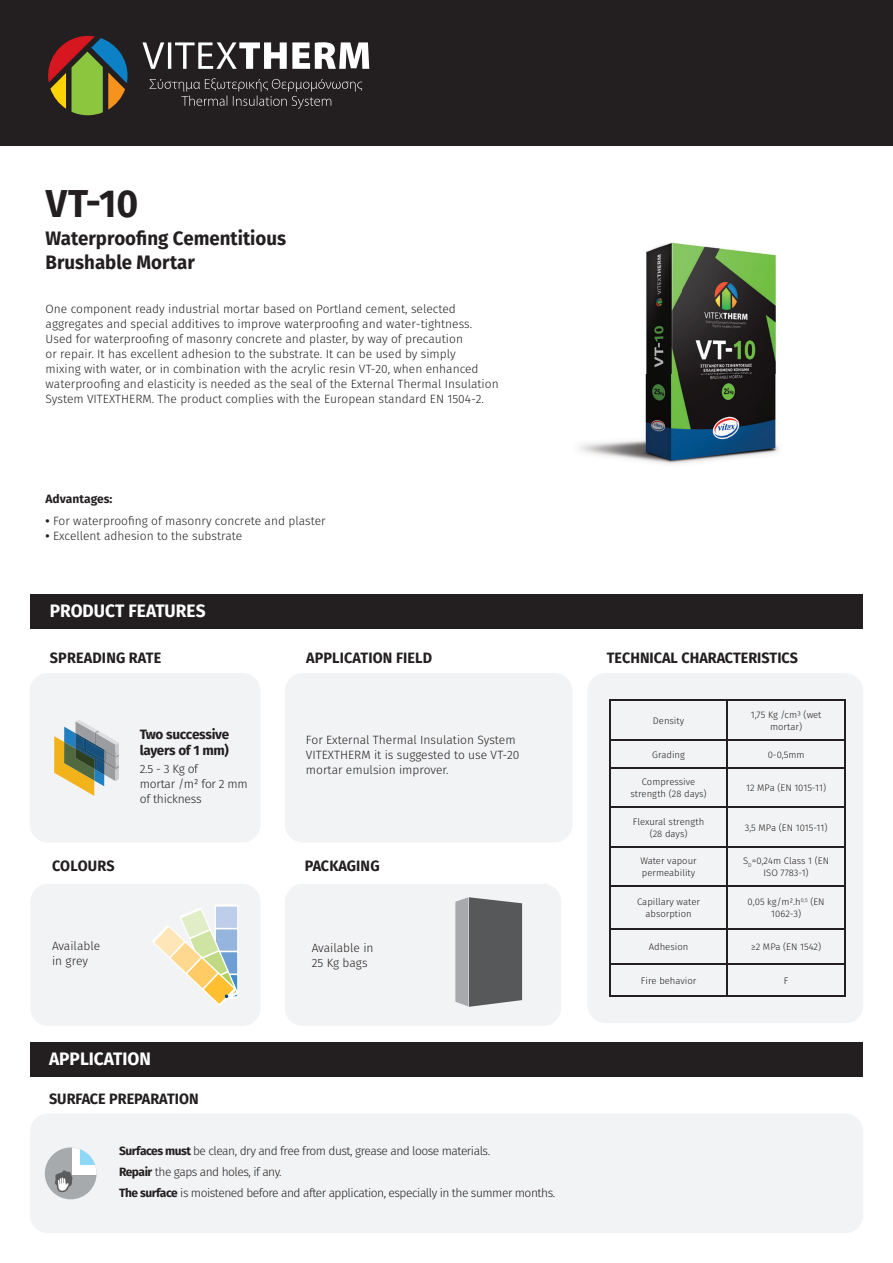
<style>
.page{position:relative;width:893px;height:1263px;background:#fff}
.page>*{position:absolute;margin:0;border:0;box-sizing:border-box;transform-origin:0 0}
.t1{font:700 38.85px "Fira Sans";color:#231f20;scale:.96 1}
.t2{font:700 19.5px/23.4px "Fira Sans";color:#231f20;scale:.96 1}
.t3{font:700 18px "Fira Sans";color:#fff;scale:.96 1}
.t4{font:700 15px "Fira Sans";color:#231f20;scale:.96 1}
.t5{font:700 13.5px/16.5px "Fira Sans";letter-spacing:-.02em;color:#231f20}
.t6{font:300 12px/15px "Fira Sans";color:#231f20}
.t7{font:300 12px/21px "Fira Sans";letter-spacing:-.04em;color:#231f20}
.t8{font:300 12px/15px "Fira Sans";letter-spacing:-.02em;color:#231f20}
.t9{font:700 12px "Fira Sans";color:#231f20}
.t10{font:300 9.45px/11.9px "Fira Sans";color:#231f20;text-align:center}
.s1{font-weight:700}
</style>
<div class="page">
<div style="left:30px;top:594px;width:833px;height:34px;background:#231f20"></div>
<div style="left:30px;top:673px;width:230px;height:169px;background:#f2f3f4;border-radius:18px"></div>
<div style="left:285px;top:673px;width:287px;height:169px;background:#f2f3f4;border-radius:18px"></div>
<div style="left:0;top:0;width:893px;height:145px;background:#231f20"></div>
<svg style="left:142px;top:42px;width:227px;height:27px"></svg>
<svg style="left:149px;top:78px;width:213px;height:31px"></svg>
<svg style="left:48px;top:36px;width:80px;height:79px"></svg>
<div style="left:30px;top:1042px;width:833px;height:34px;background:#231f20"></div>
<div style="left:587px;top:673px;width:276px;height:350px;background:#f2f3f4;border-radius:18px"></div>
<hr style="left:609px;top:700px;width:118px;height:1px;background:#231f20">
<hr style="left:609px;top:701px;width:1px;height:38px;background:#231f20">
<hr style="left:727px;top:700px;width:118px;height:1px;background:#231f20">
<hr style="left:727px;top:701px;width:1px;height:38px;background:#231f20">
<hr style="left:844px;top:701px;width:1px;height:38px;background:#231f20">
<hr style="left:609px;top:739px;width:118px;height:1px;background:#231f20">
<svg style="left:609px;top:740px;width:1px;height:27px"></svg>
<hr style="left:727px;top:739px;width:118px;height:1px;background:#231f20">
<svg style="left:727px;top:740px;width:1px;height:27px"></svg>
<svg style="left:844px;top:740px;width:1px;height:27px"></svg>
<hr style="left:609px;top:767px;width:118px;height:1px;background:#231f20">
<hr style="left:609px;top:768px;width:1px;height:39px;background:#231f20">
<hr style="left:727px;top:767px;width:118px;height:1px;background:#231f20">
<hr style="left:727px;top:768px;width:1px;height:39px;background:#231f20">
<hr style="left:844px;top:768px;width:1px;height:39px;background:#231f20">
<hr style="left:609px;top:807px;width:118px;height:1px;background:#231f20">
<hr style="left:609px;top:808px;width:1px;height:38px;background:#231f20">
<hr style="left:727px;top:807px;width:118px;height:1px;background:#231f20">
<hr style="left:727px;top:808px;width:1px;height:38px;background:#231f20">
<hr style="left:844px;top:808px;width:1px;height:38px;background:#231f20">
<hr style="left:609px;top:846px;width:118px;height:1px;background:#231f20">
<hr style="left:609px;top:847px;width:1px;height:38px;background:#231f20">
<hr style="left:727px;top:846px;width:118px;height:1px;background:#231f20">
<hr style="left:727px;top:847px;width:1px;height:38px;background:#231f20">
<hr style="left:844px;top:847px;width:1px;height:38px;background:#231f20">
<hr style="left:609px;top:885px;width:118px;height:2px;background:#231f20">
<hr style="left:609px;top:887px;width:1px;height:41px;background:#231f20">
<hr style="left:727px;top:885px;width:118px;height:2px;background:#231f20">
<hr style="left:727px;top:887px;width:1px;height:41px;background:#231f20">
<hr style="left:844px;top:887px;width:1px;height:41px;background:#231f20">
<hr style="left:609px;top:928px;width:118px;height:2px;background:#231f20">
<hr style="left:609px;top:930px;width:1px;height:33px;background:#231f20">
<hr style="left:727px;top:928px;width:118px;height:2px;background:#231f20">
<hr style="left:727px;top:930px;width:1px;height:33px;background:#231f20">
<hr style="left:844px;top:930px;width:1px;height:33px;background:#231f20">
<hr style="left:609px;top:963px;width:118px;height:2px;background:#231f20">
<hr style="left:609px;top:965px;width:1px;height:30px;background:#231f20">
<hr style="left:727px;top:963px;width:118px;height:2px;background:#231f20">
<hr style="left:727px;top:965px;width:1px;height:30px;background:#231f20">
<hr style="left:844px;top:965px;width:1px;height:30px;background:#231f20">
<hr style="left:609px;top:995px;width:118px;height:1px;background:#231f20">
<hr style="left:727px;top:995px;width:118px;height:1px;background:#231f20">
<div style="left:30px;top:1113px;width:833px;height:120px;background:#f2f3f4;border-radius:18px"></div>
<div style="left:45px;top:1147px;width:52px;height:52px;background:#a7aaac;border-radius:26px"></div>
<div style="left:73px;top:1147px;width:24px;height:27px;background:#fff"></div>
<svg style="left:80px;top:1147px;width:17px;height:17px"></svg>
<svg style="left:55px;top:1170px;width:18px;height:23px"></svg>
<img style="left:579px;top:242px;width:199px;height:222px">
<svg style="left:54px;top:720px;width:65px;height:76px"></svg>
<div style="left:285px;top:884px;width:276px;height:142px;background:#f2f3f4;border-radius:18px"></div>
<div style="left:30px;top:884px;width:230px;height:142px;background:#f2f3f4;border-radius:18px"></div>
<div style="left:215px;top:904px;width:23px;height:95px;background:#fff;border-radius:2px"></div>
<div style="left:216px;top:906px;width:21px;height:22px;background:#e5ecf6"></div>
<svg style="left:153px;top:907px;width:85px;height:98px"></svg>
<svg style="left:455px;top:897px;width:67px;height:110px;background:#717274"></svg>
<h1 class="t1" style="left:46px;top:176px;width:98px">VT-10</h1>
<h2 class="t2" style="left:46px;top:228px;width:252px">Waterproofing Cementitious<br>Brushable Mortar</h2>
<p class="t6" style="left:46px;top:302px;width:455px">One component ready industrial mortar based on Portland cement, selected aggregates and special additives to improve waterproofing and water-tightness.<br>Used for waterproofing of masonry concrete and plaster, by way of precaution<br>or repair. It has excellent adhesion to the substrate. It can be used by simply<br>mixing with water, or in combination with the acrylic resin VT-20, when enhanced waterproofing and elasticity is needed as the seal of the External Thermal Insulation System VITEXTHERM. The product complies with the European standard EN 1504-2.</p>
<p class="t9" style="left:46px;top:490px;width:68px">Advantages:</p>
<p class="t6" style="left:46px;top:514px;width:282px"><span class="s1">•</span> For waterproofing of masonry concrete and plaster</p>
<p class="t6" style="left:46px;top:529px;width:198px"><span class="s1">•</span> Excellent adhesion to the substrate</p>
<h3 class="t3" style="left:50px;top:598px;width:164px">PRODUCT FEATURES</h3>
<p class="t4" style="left:50px;top:647px;width:118px">SPREADING RATE</p>
<p class="t5" style="left:140px;top:727px;width:91px">Two successive layers of 1 mm)</p>
<p class="t8" style="left:140px;top:762px;width:110px">2.5 - 3 Kg of<br>mortar /m² for 2 mm of thickness</p>
<p class="t4" style="left:306px;top:647px;width:133px">APPLICATION FIELD</p>
<p class="t6" style="left:306px;top:733px;width:215px">For External Thermal Insulation System<br>VITEXTHERM it is suggested to use VT-20 mortar emulsion improver.</p>
<p class="t4" style="left:52px;top:855px;width:67px">COLOURS</p>
<p class="t4" style="left:305px;top:855px;width:79px">PACKAGING</p>
<p class="t6" style="left:52px;top:939px;width:50px">Available in grey</p>
<p class="t6" style="left:312px;top:941px;width:63px">Available in<br>25 Kg bags</p>
<h3 class="t3" style="left:49px;top:1046px;width:108px">APPLICATION</h3>
<p class="t4" style="left:49px;top:1089px;width:157px">SURFACE PREPARATION</p>
<p class="t7" style="left:119px;top:1141px;width:438px"><span class="s1">Surfaces must</span> be clean, dry and free from dust, grease and loose materials.<br><span class="s1">Repair</span> the gaps and holes, if any.<br><span class="s1">The surface</span> is moistened before and after application, especially in the summer months.</p>
<p class="t4" style="left:607px;top:647px;width:201px">TECHNICAL CHARACTERISTICS</p>
<p class="t10" style="left:653px;top:715px;width:33px">Density</p>
<p class="t10" style="left:751px;top:709px;width:72px">1,75 Kg /cm3 (wet mortar)</p>
<p class="t10" style="left:652px;top:749px;width:34px">Grading</p>
<p class="t10" style="left:768px;top:749px;width:38px">0-0,5mm</p>
<p class="t10" style="left:630px;top:777px;width:78px">Compressive strength (28 days)</p>
<p class="t10" style="left:746px;top:783px;width:82px">12 MPa (EN 1015-11)</p>
<p class="t10" style="left:633px;top:816px;width:73px">Flexural strength (28 days)</p>
<p class="t10" style="left:745px;top:822px;width:84px">3,5 MPa (EN 1015-11)</p>
<p class="t10" style="left:640px;top:856px;width:58px;text-align:left">Water vapour permeability</p>
<p class="t10" style="left:743px;top:856px;width:87px">S<sub>D</sub>=0,24m Class 1 (EN<br>ISO 7783-1)</p>
<p class="t10" style="left:637px;top:897px;width:65px">Capillary water absorption</p>
<p class="t10" style="left:748px;top:897px;width:78px">0,05 kg/m2.h<sup>0,5</sup> (EN<br>1062-3)</p>
<p class="t10" style="left:649px;top:942px;width:41px">Adhesion</p>
<p class="t10" style="left:751px;top:942px;width:72px">≥2 MPa (EN 1542)</p>
<p class="t10" style="left:641px;top:975px;width:57px">Fire behavior</p>
<p class="t10" style="left:784px;top:975px;width:6px">F</p>
</div>
